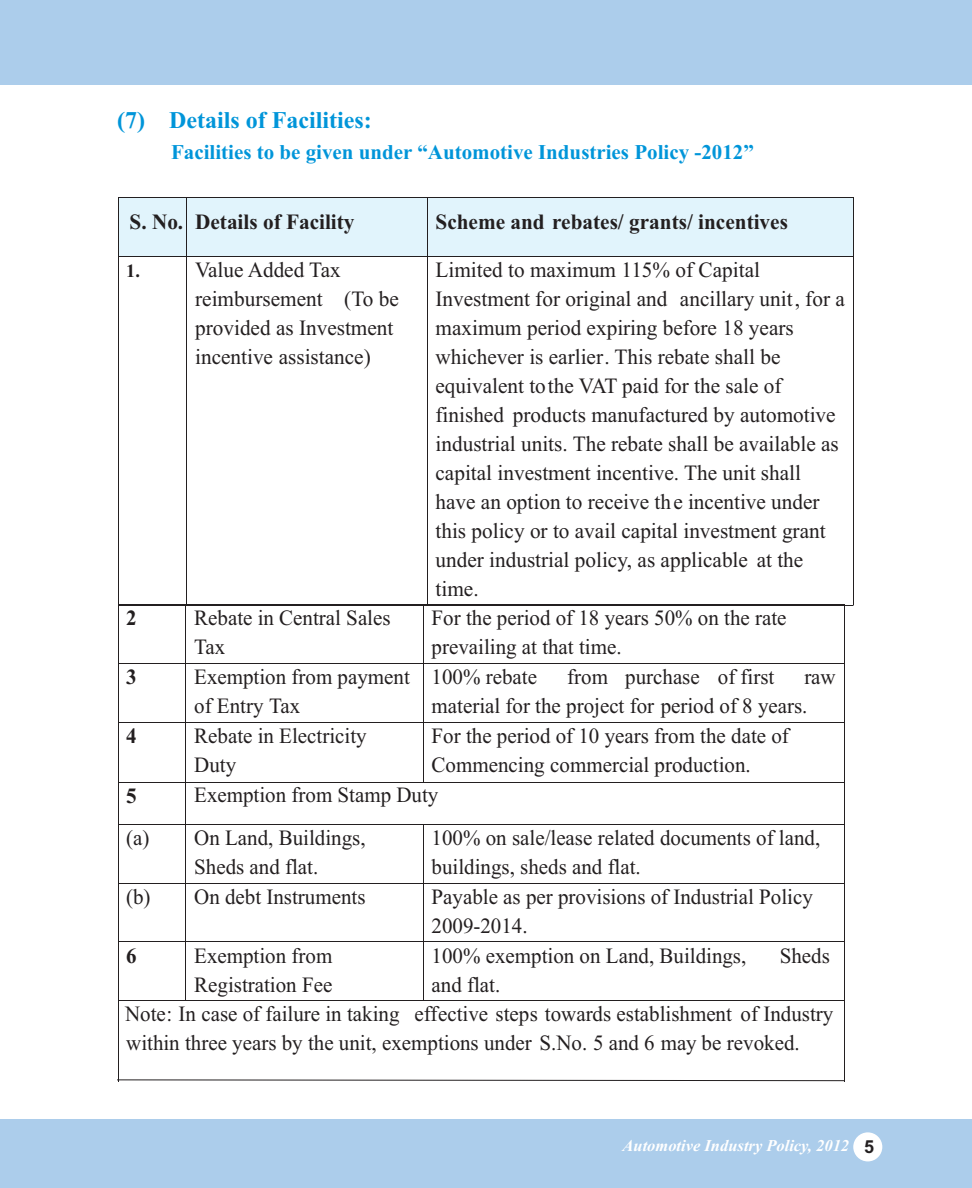
<style>
.page{position:relative;width:972px;height:1188px;background:#fff}
.page>*{position:absolute;margin:0;border:0;box-sizing:border-box;transform-origin:0 0}
.t1{font:700 24px "Times New Roman";color:#0095d9}
.t2{font:21.75px/29px "Times New Roman";color:#231f20;scale:.96 1}
.t3{font:21.75px/29px "Times New Roman";color:#231f20}
.t4{font:700 21.75px "Times New Roman";color:#231f20}
.t5{font:700 21.75px "Times New Roman";color:#231f20;scale:.96 1}
.t6{font:700 21px "Times New Roman";color:#0095d9}
.t7{font:700 18.75px "Times New Roman";color:#231f20}
.t8{font:700 18px "Arial";color:#231f20}
.t9{font:italic 700 16.5px "Times New Roman";color:#fff}
</style>
<div class="page">
<div style="left:119px;top:198px;width:734px;height:59px;background:#e1f4fc"></div>
<hr style="left:119px;top:604px;width:67px;height:1px;background:#231f20">
<hr style="left:186px;top:604px;width:237px;height:1px;background:#231f20">
<hr style="left:424px;top:604px;width:420px;height:1px;background:#231f20">
<hr style="left:118px;top:605px;width:1px;height:58px;background:#231f20">
<hr style="left:186px;top:605px;width:1px;height:58px;background:#231f20">
<hr style="left:423px;top:605px;width:1px;height:58px;background:#231f20">
<hr style="left:844px;top:605px;width:1px;height:58px;background:#231f20">
<hr style="left:119px;top:663px;width:67px;height:1px;background:#231f20">
<hr style="left:186px;top:663px;width:237px;height:1px;background:#231f20">
<hr style="left:424px;top:663px;width:420px;height:1px;background:#231f20">
<hr style="left:118px;top:664px;width:1px;height:58px;background:#231f20">
<hr style="left:186px;top:664px;width:1px;height:58px;background:#231f20">
<hr style="left:423px;top:664px;width:1px;height:58px;background:#231f20">
<hr style="left:844px;top:664px;width:1px;height:58px;background:#231f20">
<hr style="left:119px;top:722px;width:67px;height:1px;background:#231f20">
<hr style="left:186px;top:722px;width:237px;height:1px;background:#231f20">
<hr style="left:424px;top:722px;width:420px;height:1px;background:#231f20">
<hr style="left:118px;top:723px;width:1px;height:59px;background:#231f20">
<hr style="left:186px;top:723px;width:1px;height:59px;background:#231f20">
<hr style="left:423px;top:723px;width:1px;height:59px;background:#231f20">
<hr style="left:844px;top:723px;width:1px;height:59px;background:#231f20">
<hr style="left:119px;top:782px;width:67px;height:1px;background:#231f20">
<hr style="left:186px;top:782px;width:237px;height:1px;background:#231f20">
<hr style="left:424px;top:782px;width:420px;height:1px;background:#231f20">
<hr style="left:118px;top:783px;width:1px;height:41px;background:#231f20">
<hr style="left:186px;top:783px;width:1px;height:41px;background:#231f20">
<hr style="left:844px;top:783px;width:1px;height:41px;background:#231f20">
<hr style="left:119px;top:824px;width:67px;height:1px;background:#231f20">
<hr style="left:186px;top:824px;width:237px;height:1px;background:#231f20">
<hr style="left:424px;top:824px;width:420px;height:1px;background:#231f20">
<hr style="left:118px;top:825px;width:1px;height:58px;background:#231f20">
<hr style="left:186px;top:825px;width:1px;height:58px;background:#231f20">
<hr style="left:423px;top:825px;width:1px;height:58px;background:#231f20">
<hr style="left:844px;top:825px;width:1px;height:58px;background:#231f20">
<hr style="left:119px;top:883px;width:67px;height:1px;background:#231f20">
<hr style="left:186px;top:883px;width:237px;height:1px;background:#231f20">
<hr style="left:424px;top:883px;width:420px;height:1px;background:#231f20">
<hr style="left:118px;top:884px;width:1px;height:58px;background:#231f20">
<hr style="left:186px;top:884px;width:1px;height:58px;background:#231f20">
<hr style="left:423px;top:884px;width:1px;height:58px;background:#231f20">
<hr style="left:844px;top:884px;width:1px;height:58px;background:#231f20">
<hr style="left:119px;top:942px;width:67px;height:1px;background:#231f20">
<hr style="left:186px;top:942px;width:237px;height:1px;background:#231f20">
<hr style="left:424px;top:942px;width:420px;height:1px;background:#231f20">
<hr style="left:118px;top:942px;width:1px;height:59px;background:#231f20">
<hr style="left:186px;top:942px;width:1px;height:59px;background:#231f20">
<hr style="left:423px;top:942px;width:1px;height:59px;background:#231f20">
<hr style="left:844px;top:942px;width:1px;height:59px;background:#231f20">
<hr style="left:119px;top:1001px;width:67px;height:1px;background:#231f20">
<hr style="left:186px;top:1001px;width:237px;height:1px;background:#231f20">
<hr style="left:424px;top:1001px;width:420px;height:1px;background:#231f20">
<hr style="left:118px;top:1001px;width:1px;height:80px;background:#231f20">
<hr style="left:844px;top:1001px;width:1px;height:80px;background:#231f20">
<div style="left:0;top:0;width:972px;height:85px;background:#accdeb"></div>
<div style="left:1px;top:1120px;width:971px;height:68px;background:#accdeb"></div>
<hr style="left:0;top:1120px;width:1px;height:67px;background:#accdeb">
<div style="left:853px;top:1132px;width:29px;height:29px;background:#fff;border-radius:50%"></div>
<hr style="left:119px;top:198px;width:67px;height:1px;background:#231f20">
<hr style="left:187px;top:198px;width:240px;height:1px;background:#231f20">
<hr style="left:428px;top:198px;width:425px;height:1px;background:#231f20">
<hr style="left:118px;top:198px;width:1px;height:58px;background:#231f20">
<hr style="left:186px;top:198px;width:1px;height:58px;background:#231f20">
<hr style="left:427px;top:198px;width:1px;height:58px;background:#231f20">
<hr style="left:853px;top:198px;width:1px;height:58px;background:#231f20">
<hr style="left:119px;top:256px;width:67px;height:1px;background:#231f20">
<hr style="left:187px;top:256px;width:240px;height:1px;background:#231f20">
<hr style="left:428px;top:256px;width:425px;height:1px;background:#231f20">
<hr style="left:118px;top:257px;width:1px;height:348px;background:#231f20">
<hr style="left:186px;top:257px;width:1px;height:348px;background:#231f20">
<hr style="left:427px;top:257px;width:1px;height:348px;background:#231f20">
<hr style="left:853px;top:257px;width:1px;height:348px;background:#231f20">
<hr style="left:119px;top:605px;width:67px;height:1px;background:#231f20">
<hr style="left:187px;top:605px;width:240px;height:1px;background:#231f20">
<hr style="left:428px;top:605px;width:425px;height:1px;background:#231f20">
<svg style="left:117px;top:1079px;width:727px;height:2px"></svg>
<p class="t1" style="left:117px;top:112px;width:256px">(7) Details of Facilities:</p>
<p class="t6" style="left:171px;top:144px;width:584px">Facilities to be given under “Automotive Industries Policy -2012”</p>
<p class="t4" style="left:130px;top:215px;width:226px">S. No. Details of Facility</p>
<p class="t4" style="left:436px;top:214px;width:354px">Scheme and rebates/ grants/ incentives</p>
<p class="t7" style="left:126px;top:264px;width:15px">1.</p>
<p class="t3" style="left:195px;top:257px;width:205px">Value Added Tax reimbursement (To be provided as Investment incentive assistance)</p>
<p class="t3" style="left:436px;top:257px;width:411px">Limited to maximum 115% of Capital Investment for original and ancillary unit, for a maximum period expiring before 18 years whichever is earlier. This rebate shall be equivalent tothe VAT paid for the sale of finished products manufactured by automotive industrial units. The rebate shall be available as capital investment incentive. The unit shall have an option to receive the incentive under this policy or to avail capital investment grant under industrial policy, as applicable at the time.</p>
<p class="t5" style="left:126px;top:611px;width:12px">2</p>
<p class="t2" style="left:194px;top:605px;width:206px">Rebate in Central Sales<br>Tax</p>
<p class="t2" style="left:432px;top:605px;width:371px">For the period of 18 years 50% on the rate prevailing at that time.</p>
<p class="t5" style="left:126px;top:670px;width:12px">3</p>
<p class="t2" style="left:194px;top:664px;width:226px">Exemption from payment of Entry Tax</p>
<p class="t2" style="left:432px;top:664px;width:111px">100% rebate</p>
<p class="t2" style="left:567px;top:664px;width:217px">from purchase of first</p>
<p class="t2" style="left:432px;top:664px;width:423px;text-indent:373px">raw material for the project for period of 8 years.</p>
<p class="t5" style="left:126px;top:728px;width:12px">4</p>
<p class="t2" style="left:194px;top:723px;width:181px">Rebate in Electricity<br>Duty</p>
<p class="t2" style="left:432px;top:723px;width:374px">For the period of 10 years from the date of<br>Commencing commercial production.</p>
<p class="t5" style="left:126px;top:788px;width:12px">5</p>
<p class="t2" style="left:126px;top:776px;width:327px;line-height:42.5px;text-indent:68px">Exemption from Stamp Duty (a) On Land, Buildings,</p>
<p class="t2" style="left:194px;top:854px;width:131px">Sheds and flat.</p>
<p class="t2" style="left:432px;top:825px;width:406px">100% on sale/lease related documents of land, buildings, sheds and flat.</p>
<p class="t2" style="left:126px;top:884px;width:251px">(b) On debt Instruments</p>
<p class="t2" style="left:432px;top:884px;width:399px">Payable as per provisions of Industrial Policy<br>2009-2014.</p>
<p class="t5" style="left:126px;top:948px;width:12px">6</p>
<p class="t2" style="left:194px;top:943px;width:145px">Exemption from<br>Registration Fee</p>
<p class="t2" style="left:432px;top:943px;width:329px">100% exemption on Land, Buildings,</p>
<p class="t2" style="left:780px;top:943px;width:54px">Sheds</p>
<p class="t2" style="left:125px;top:972px;width:739px;text-indent:307px">and flat.<br>Note: In case of failure in taking effective steps towards establishment of Industry within three years by the unit, exemptions under S.No. 5 and 6 may be revoked.</p>
<p class="t9" style="left:623px;top:1140px;width:228px">Automotive Industry Policy, 2012</p>
<p class="t8" style="left:864px;top:1140px;width:12px">5</p>
</div>
